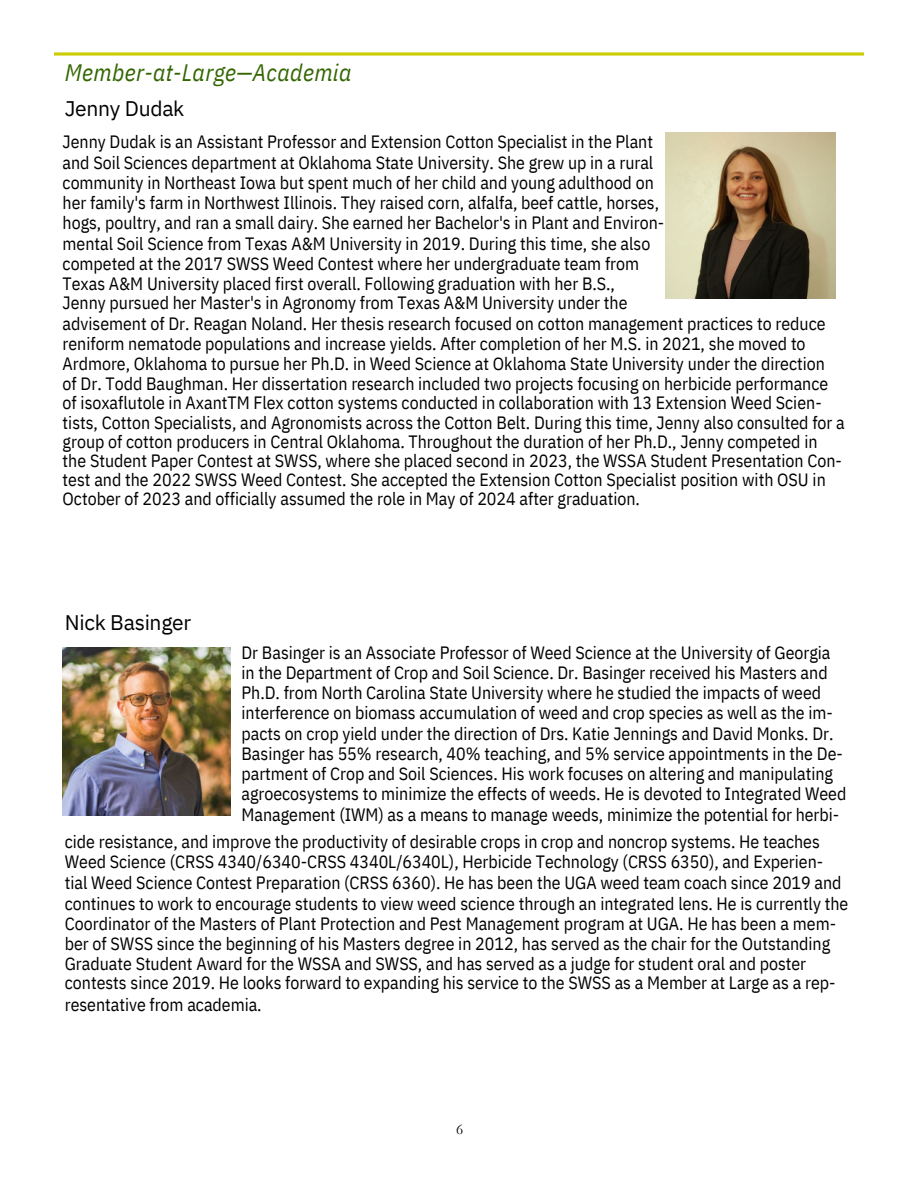
<style>
.page{position:relative;width:918px;height:1188px;background:#fff}
.page>*{position:absolute;margin:0;border:0;box-sizing:border-box;transform-origin:0 0}
.t1{font:italic 23.7px "IBM Plex Sans Cond";letter-spacing:.015em;color:#360}
.t2{font:21.15px "IBM Plex Sans";letter-spacing:-.015em;color:#000}
.t3{font:17.85px/20.2px "IBM Plex Sans Cond";color:#000}
.t4{font:15.15px "Garamond";color:#000}
</style>
<div class="page">
<hr style="left:54px;top:53px;width:810px;height:2px;background:#cccc03">
<img style="left:666px;top:132px;width:170px;height:167px">
<img style="left:63px;top:648px;width:167px;height:167px">
<p class="t1" style="left:65px;top:57px;width:288px">Member-at-Large—Academia</p>
<p class="t2" style="left:65px;top:94px;width:121px">Jenny Dudak</p>
<p class="t3" style="left:63px;top:132px;width:603px">Jenny Dudak is an Assistant Professor and Extension Cotton Specialist in the Plant and Soil Sciences department at Oklahoma State University. She grew up in a rural community in Northeast Iowa but spent much of her child and young adulthood on her family's farm in Northwest Illinois. They raised corn, alfalfa, beef cattle, horses, hogs, poultry, and ran a small dairy. She earned her Bachelor's in Plant and Environ&shy;mental Soil Science from Texas A&amp;M University in 2019. During this time, she also competed at the 2017 SWSS Weed Contest where her undergraduate team from Texas A&amp;M University placed first overall. Following graduation with her B.S.,</p>
<p class="t3" style="left:63px;top:293px;width:566px">Jenny pursued her Master's in Agronomy from Texas A&amp;M University under the</p>
<p class="t3" style="left:63px;top:313px;width:765px">advisement of Dr. Reagan Noland. Her thesis research focused on cotton management practices to reduce</p>
<p class="t3" style="left:63px;top:333px;width:745px">reniform nematode populations and increase yields. After completion of her M.S. in 2021, she moved to</p>
<p class="t3" style="left:63px;top:353px;width:764px">Ardmore, Oklahoma to pursue her Ph.D. in Weed Science at Oklahoma State University under the direction</p>
<p class="t3" style="left:63px;top:374px;width:784px;line-height:19.2px">of Dr. Todd Baughman. Her dissertation research included two projects focusing on herbicide performance of isoxaflutole in AxantTM Flex cotton systems conducted in collaboration with 13 Extension Weed Scien&shy;tists, Cotton Specialists, and Agronomists across the Cotton Belt. During this time, Jenny also consulted for a group of cotton producers in Central Oklahoma. Throughout the duration of her Ph.D., Jenny competed in the Student Paper Contest at SWSS, where she placed second in 2023, the WSSA Student Presentation Con&shy;test and the 2022 SWSS Weed Contest. She accepted the Extension Cotton Specialist position with OSU in October of 2023 and officially assumed the role in May of 2024 after graduation.</p>
<p class="t2" style="left:65px;top:608px;width:128px">Nick Basinger</p>
<p class="t3" style="left:242px;top:642px;width:606px">Dr Basinger is an Associate Professor of Weed Science at the University of Georgia in the Department of Crop and Soil Science. Dr. Basinger received his Masters and Ph.D. from North Carolina State University where he studied the impacts of weed interference on biomass accumulation of weed and crop species as well as the im&shy;pacts on crop yield under the direction of Drs. Katie Jennings and David Monks. Dr.<br>Basinger has 55% research, 40% teaching, and 5% service appointments in the De&shy;partment of Crop and Soil Sciences. His work focuses on altering and manipulating agroecosystems to minimize the effects of weeds. He is devoted to Integrated Weed Management (IWM) as a means to manage weeds, minimize the potential for herbi-</p>
<p class="t3" style="left:65px;top:831px;width:760px">cide resistance, and improve the productivity of desirable crops in crop and noncrop systems. He teaches<br>Weed Science (CRSS 4340/6340-CRSS 4340L/6340L), Herbicide Technology (CRSS 6350), and Experien-</p>
<p class="t3" style="left:65px;top:873px;width:778px">tial Weed Science Contest Preparation (CRSS 6360). He has been the UGA weed team coach since 2019 and</p>
<h2 class="t3" style="left:65px;top:893px;width:785px">continues to work to encourage students to view weed science through an integrated lens. He is currently the</h2>
<p class="t3" style="left:65px;top:913px;width:773px">Coordinator of the Masters of Plant Protection and Pest Management program at UGA. He has been a mem-</p>
<p class="t3" style="left:65px;top:933px;width:767px">ber of SWSS since the beginning of his Masters degree in 2012, has served as the chair for the Outstanding</p>
<p class="t3" style="left:65px;top:954px;width:743px">Graduate Student Award for the WSSA and SWSS, and has served as a judge for student oral and poster</p>
<p class="t3" style="left:65px;top:973px;width:772px">contests since 2019. He looks forward to expanding his service to the SWSS as a Member at Large as a rep-</p>
<p class="t3" style="left:65px;top:994px;width:198px">resentative from academia.</p>
<p class="t4" style="left:456px;top:1121px;width:9px">6</p>
</div>
